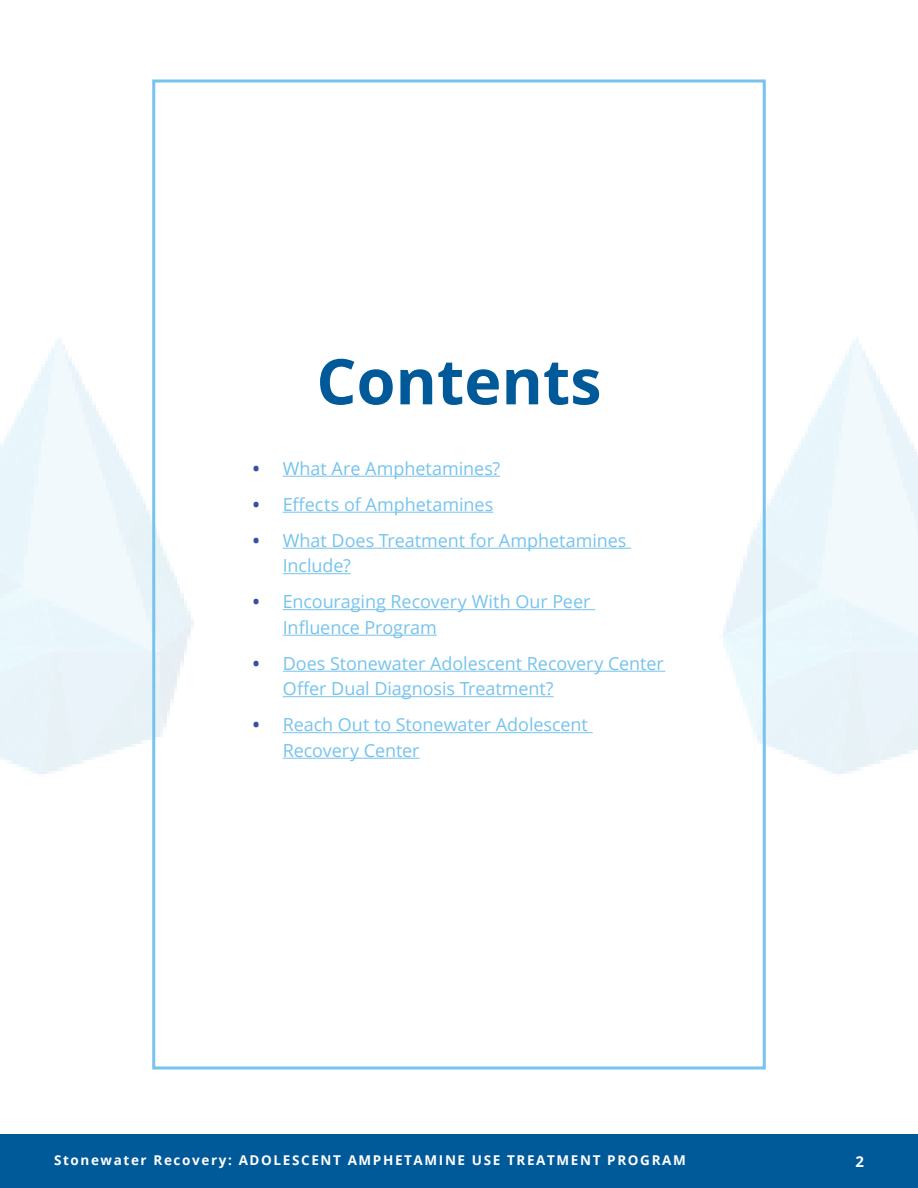
<style>
.page{position:relative;width:918px;height:1188px;background:#fff}
.page>*{position:absolute;margin:0;border:0;box-sizing:border-box;transform-origin:0 0}
.t1{font:700 63px "Open Sans";color:#005998}
.t2{font:18px/25.5px "Open Sans";letter-spacing:-.005em;color:#76c3ed}
.t3{font:700 15px "Open Sans";color:#fff}
.t4{font:700 13.5px "Open Sans";letter-spacing:.12em;color:#fff}
.s1{font-weight:700;color:#3d4ea0}
</style>
<div class="page">
<div style="left:0;top:1134px;width:918px;height:54px;background:#005998"></div>
<hr style="left:283px;top:476px;width:217px;height:1px;background:#76c3ed">
<hr style="left:283px;top:512px;width:210px;height:1px;background:#76c3ed">
<hr style="left:283px;top:548px;width:348px;height:1px;background:#76c3ed">
<hr style="left:283px;top:573px;width:68px;height:1px;background:#76c3ed">
<hr style="left:283px;top:609px;width:312px;height:1px;background:#76c3ed">
<hr style="left:283px;top:635px;width:154px;height:1px;background:#76c3ed">
<hr style="left:283px;top:671px;width:382px;height:1px;background:#76c3ed">
<hr style="left:283px;top:696px;width:271px;height:1px;background:#76c3ed">
<hr style="left:283px;top:732px;width:310px;height:1px;background:#76c3ed">
<hr style="left:283px;top:758px;width:137px;height:1px;background:#76c3ed">
<div style="left:152px;top:80px;width:614px;height:990px;border:3px solid #76c3ed"></div>
<h1 class="t1" style="left:316px;top:337px;width:287px">Contents</h1>
<p class="t2" style="left:253px;top:455px;width:249px"><span class="s1">•</span> What Are Amphetamines?</p>
<p class="t2" style="left:253px;top:491px;width:242px"><span class="s1">•</span> Effects of Amphetamines</p>
<p class="t2" style="left:283px;top:527px;width:345px;text-indent:-30px"><span class="s1">•</span> What Does Treatment for Amphetamines<br>Include?</p>
<p class="t2" style="left:283px;top:589px;width:309px;text-indent:-30px"><span class="s1">•</span> Encouraging Recovery With Our Peer<br>Influence Program</p>
<p class="t2" style="left:283px;top:650px;width:383px;text-indent:-30px"><span class="s1">•</span> Does Stonewater Adolescent Recovery Center<br>Offer Dual Diagnosis Treatment?</p>
<p class="t2" style="left:283px;top:712px;width:307px;text-indent:-30px"><span class="s1">•</span> Reach Out to Stonewater Adolescent<br>Recovery Center</p>
<p class="t4" style="left:54px;top:1151px;width:633px">Stonewater Recovery: ADOLESCENT AMPHETAMINE USE TREATMENT PROGRAM</p>
<p class="t3" style="left:855px;top:1151px;width:10px">2</p>
</div>
